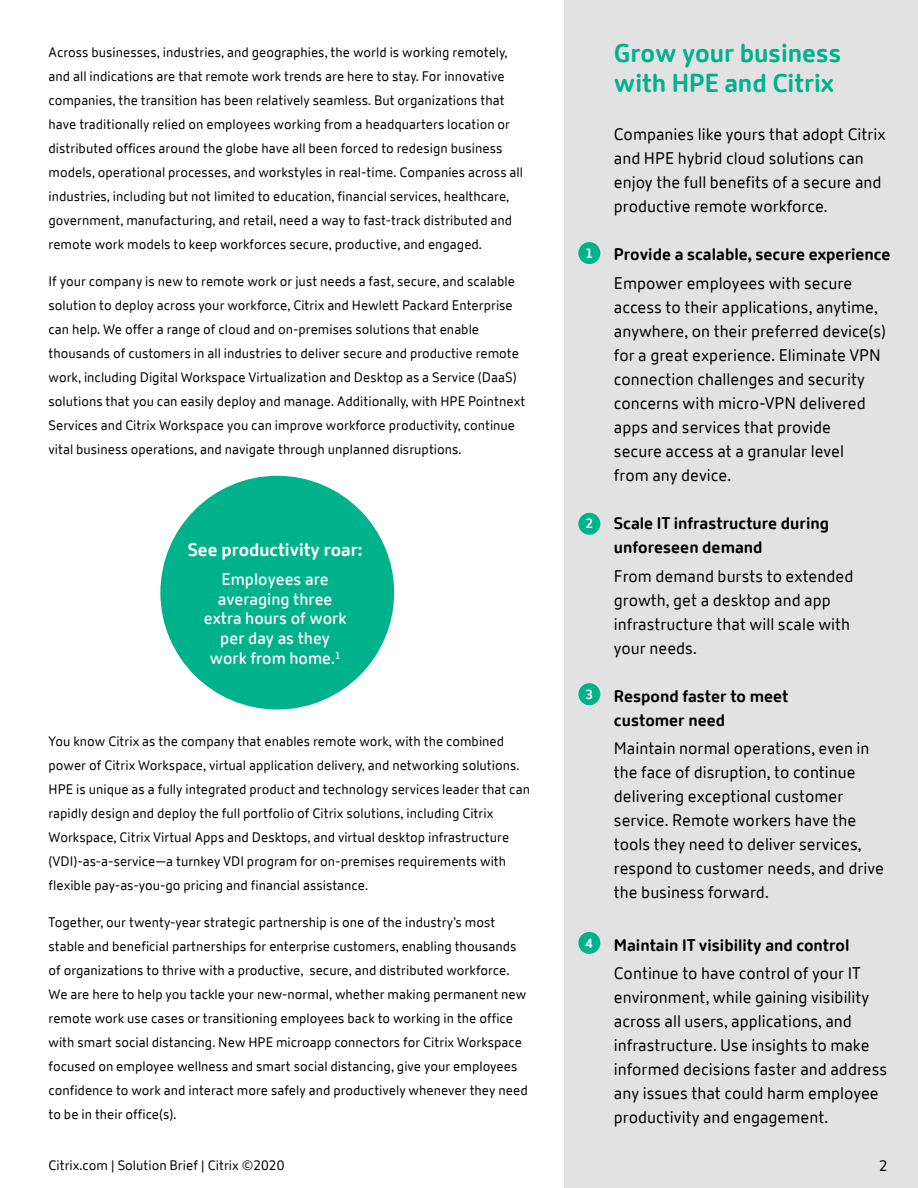
<style>
.page{position:relative;width:918px;height:1188px;background:#fff}
.page>*{position:absolute;margin:0;border:0;box-sizing:border-box;transform-origin:0 0}
.t1{font:700 25.5px/30px "Citrix New Sans";color:#00b28b}
.t2{font:700 18px "Citrix New Sans";color:#fff}
.t3{font:16.5px/24px "Citrix New Sans";color:#000}
.t4{font:700 16.5px/24px "Citrix New Sans";color:#000}
.t5{font:600 16.5px/19.8px "Citrix New Sans";color:#fff;text-align:center}
.t6{font:15px "Citrix New Sans";color:#000}
.t7{font:13.5px/24px "Citrix New Sans";color:#000}
.t8{font:700 13.2px "Citrix New Sans";color:#fff}
</style>
<div class="page">
<div style="left:160px;top:476px;width:234px;height:234px;background:#00b28b;border-radius:50%"></div>
<div style="left:565px;top:0;width:353px;height:1188px;background:#e2e2e2"></div>
<div style="left:578px;top:242px;width:22px;height:22px;background:#00b28b;border-radius:50%"></div>
<div style="left:578px;top:513px;width:22px;height:22px;background:#00b28b;border-radius:50%"></div>
<div style="left:578px;top:683px;width:22px;height:22px;background:#00b28b;border-radius:50%"></div>
<div style="left:578px;top:932px;width:22px;height:22px;background:#00b28b;border-radius:50%"></div>
<p class="t7" style="left:49px;top:40px;width:476px">Across businesses, industries, and geographies, the world is working remotely, and all indications are that remote work trends are here to stay. For innovative companies, the transition has been relatively seamless. But organizations that have traditionally relied on employees working from a headquarters location or distributed offices around the globe have all been forced to redesign business models, operational processes, and workstyles in real-time. Companies across all industries, including but not limited to education, financial services, healthcare, government, manufacturing, and retail, need a way to fast-track distributed and remote work models to keep workforces secure, productive, and engaged.</p>
<p class="t7" style="left:49px;top:270px;width:478px">If your company is new to remote work or just needs a fast, secure, and scalable solution to deploy across your workforce, Citrix and Hewlett Packard Enterprise can help. We offer a range of cloud and on-premises solutions that enable thousands of customers in all industries to deliver secure and productive remote work, including Digital Workspace Virtualization and Desktop as a Service (DaaS) solutions that you can easily deploy and manage. Additionally, with HPE Pointnext Services and Citrix Workspace you can improve workforce productivity, continue vital business operations, and navigate through unplanned disruptions.</p>
<h2 class="t2" style="left:188px;top:539px;width:176px">See productivity roar:</h2>
<p class="t5" style="left:204px;top:569px;width:144px">Employees are averaging three extra hours of work per day as they work from home.<sup>1</sup></p>
<p class="t7" style="left:49px;top:729px;width:483px">You know Citrix as the company that enables remote work, with the combined power of Citrix Workspace, virtual application delivery, and networking solutions.<br>HPE is unique as a fully integrated product and technology services leader that can rapidly design and deploy the full portfolio of Citrix solutions, including Citrix Workspace, Citrix Virtual Apps and Desktops, and virtual desktop infrastructure (VDI)-as-a-service—a turnkey VDI program for on-premises requirements with flexible pay-as-you-go pricing and financial assistance.</p>
<p class="t7" style="left:49px;top:911px;width:481px">Together, our twenty-year strategic partnership is one of the industry’s most stable and beneficial partnerships for enterprise customers, enabling thousands of organizations to thrive with a productive, secure, and distributed workforce.<br>We are here to help you tackle your new-normal, whether making permanent new remote work use cases or transitioning employees back to working in the office with smart social distancing. New HPE microapp connectors for Citrix Workspace focused on employee wellness and smart social distancing, give your employees confidence to work and interact more safely and productively whenever they need to be in their office(s).</p>
<p class="t8" style="left:586px;top:245px;width:9px">1</p>
<p class="t8" style="left:586px;top:516px;width:9px">2</p>
<p class="t8" style="left:586px;top:686px;width:9px">3</p>
<p class="t8" style="left:586px;top:935px;width:9px">4</p>
<h1 class="t1" style="left:614px;top:39px;width:229px">Grow your business with HPE and Citrix</h1>
<p class="t3" style="left:614px;top:123px;width:273px">Companies like yours that adopt Citrix and HPE hybrid cloud solutions can enjoy the full benefits of a secure and productive remote workforce.</p>
<p class="t4" style="left:614px;top:243px;width:278px">Provide a scalable, secure experience</p>
<p class="t3" style="left:614px;top:271px;width:274px">Empower employees with secure access to their applications, anytime, anywhere, on their preferred device(s) for a great experience. Eliminate VPN connection challenges and security concerns with micro-VPN delivered apps and services that provide<br>secure access at a granular level<br>from any device.</p>
<p class="t4" style="left:614px;top:511px;width:217px">Scale IT infrastructure during unforeseen demand</p>
<p class="t3" style="left:614px;top:564px;width:241px">From demand bursts to extended growth, get a desktop and app infrastructure that will scale with your needs.</p>
<p class="t4" style="left:614px;top:684px;width:176px">Respond faster to meet customer need</p>
<p class="t3" style="left:614px;top:737px;width:272px">Maintain normal operations, even in the face of disruption, to continue delivering exceptional customer service. Remote workers have the tools they need to deliver services, respond to customer needs, and drive the business forward.</p>
<p class="t4" style="left:614px;top:933px;width:237px">Maintain IT visibility and control</p>
<p class="t3" style="left:614px;top:962px;width:275px">Continue to have control of your IT environment, while gaining visibility across all users, applications, and infrastructure. Use insights to make informed decisions faster and address any issues that could harm employee productivity and engagement.</p>
<p class="t7" style="left:49px;top:1153px;width:237px">Citrix.com | Solution Brief | Citrix ©2020</p>
<p class="t6" style="left:879px;top:1157px;width:10px">2</p>
</div>
